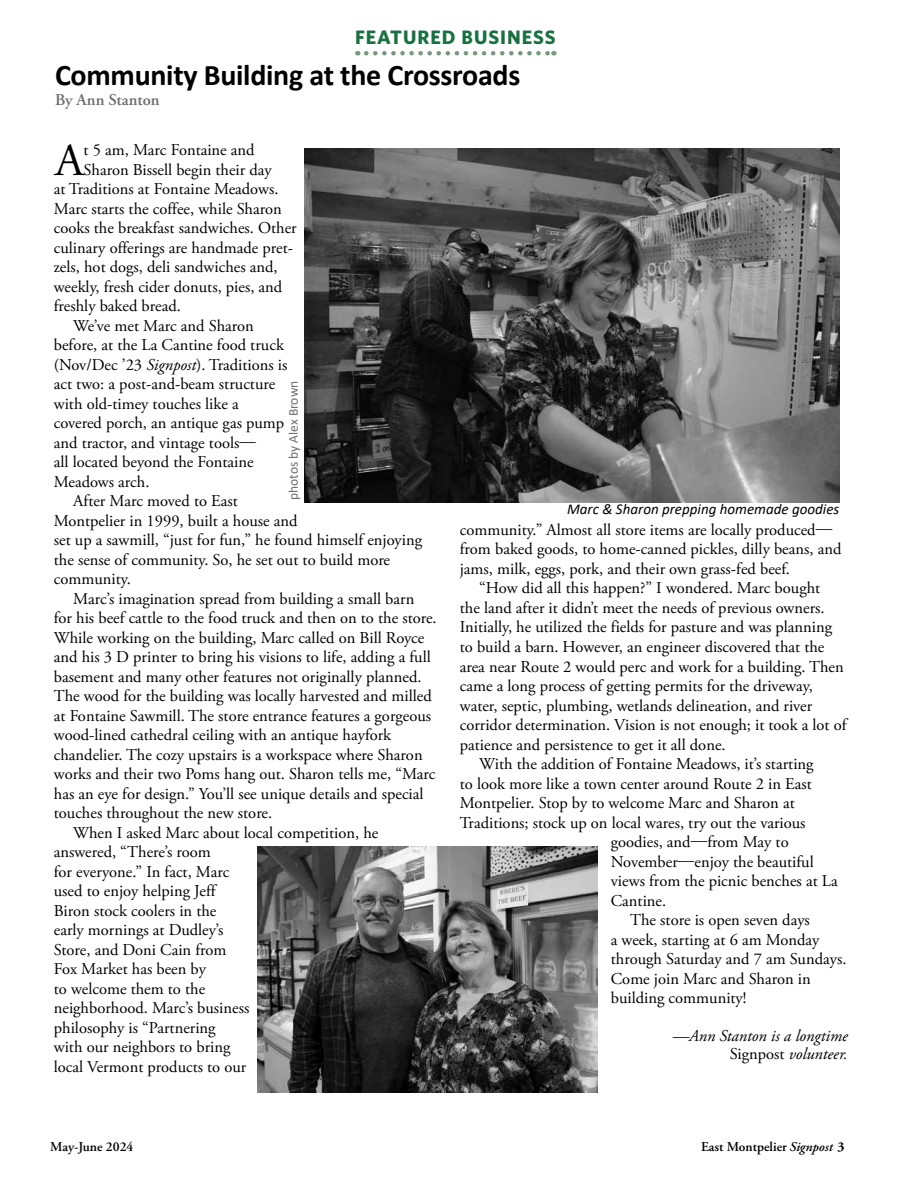
<style>
.page{position:relative;width:918px;height:1188px;background:#fff}
.page>*{position:absolute;margin:0;border:0;box-sizing:border-box;transform-origin:0 0}
.t1{font:45.9px "Adobe Garamond Pro";color:#000}
.t2{font:700 30px "Calibri";letter-spacing:-.01em;color:#000}
.t3{font:700 19.5px "Whitney";letter-spacing:.05em;color:#187140}
.t4{font:16.5px/19.5px "Adobe Garamond Pro";color:#000}
.t5{font:italic 16.5px/18px "Adobe Garamond Pro";color:#000;text-align:right}
.t6{font:600 16.5px "Adobe Garamond Pro";color:#6d6e71}
.t7{font:italic 15px "Calibri";color:#000}
.t8{font:600 13.5px "Adobe Garamond Pro";color:#000}
.t9{font:13.5px "Calibri";color:#6d6e71}
.s1{font-style:italic}
.s2{font-style:normal}
.s3{color:#fff}
.s4{font-weight:700}
</style>
<div class="page">
<svg style="left:366px;top:51px;width:188px;height:5px"></svg>
<img style="left:305px;top:148px;width:534px;height:355px">
<img style="left:257px;top:847px;width:340px;height:245px">
<p class="t3" style="left:355px;top:26px;width:202px">FEATURED BUSINESS</p>
<h2 class="t2" style="left:55px;top:54px;width:467px">Community Building at the Crossroads</h2>
<p class="t6" style="left:55px;top:90px;width:106px">By Ann Stanton</p>
<h1 class="t1" style="left:55px;top:133px;width:30px">A</h1>
<p class="t4" style="left:84px;top:141px;width:173px">t 5 am, Marc Fontaine and</p>
<p class="t4" style="left:84px;top:160px;width:190px">Sharon Bissell begin their day</p>
<p class="t4" style="left:54px;top:180px;width:226px">at Traditions at Fontaine Meadows.</p>
<p class="t4" style="left:54px;top:199px;width:229px">Marc starts the coffee, while Sharon</p>
<p class="t4" style="left:54px;top:219px;width:244px">cooks the breakfast sandwiches. Other</p>
<p class="t4" style="left:54px;top:238px;width:241px">culinary offerings are handmade pret-</p>
<p class="t4" style="left:54px;top:258px;width:225px">zels, hot dogs, deli sandwiches and,</p>
<p class="t4" style="left:54px;top:277px;width:230px">weekly, fresh cider donuts, pies, and</p>
<p class="t4" style="left:54px;top:297px;width:129px">freshly baked bread.</p>
<p class="t4" style="left:73px;top:316px;width:182px">We’ve met Marc and Sharon</p>
<p class="t4" style="left:54px;top:336px;width:232px">before, at the La Cantine food truck</p>
<p class="t4" style="left:54px;top:355px;width:235px">(Nov/Dec ’23 <span class="s1">Signpost</span>). Traditions is</p>
<p class="t4" style="left:54px;top:375px;width:223px">act two: a post-and-beam structure</p>
<p class="t4" style="left:54px;top:394px;width:186px">with old-timey touches like a</p>
<p class="t4" style="left:54px;top:414px;width:232px">covered porch, an antique gas pump</p>
<p class="t4" style="left:54px;top:433px;width:204px">and tractor, and vintage tools—</p>
<p class="t4" style="left:54px;top:453px;width:201px">all located beyond the Fontaine</p>
<p class="t4" style="left:54px;top:472px;width:97px">Meadows arch.</p>
<p class="t4" style="left:73px;top:492px;width:166px">After Marc moved to East</p>
<p class="t4" style="left:54px;top:511px;width:245px">Montpelier in 1999, built a house and</p>
<p class="t4" style="left:54px;top:531px;width:370px">set up a sawmill, “just for fun,” he found himself enjoying</p>
<p class="t4" style="left:54px;top:551px;width:338px">the sense of community. So, he set out to build more</p>
<p class="t4" style="left:54px;top:570px;width:78px">community.</p>
<p class="t4" style="left:73px;top:590px;width:343px">Marc’s imagination spread from building a small barn</p>
<p class="t4" style="left:54px;top:609px;width:384px">for his beef cattle to the food truck and then on to the store.</p>
<p class="t4" style="left:54px;top:629px;width:372px">While working on the building, Marc called on Bill Royce</p>
<p class="t4" style="left:54px;top:648px;width:379px">and his 3 D printer to bring his visions to life, adding a full</p>
<p class="t4" style="left:54px;top:668px;width:369px">basement and many other features not originally planned.</p>
<p class="t4" style="left:54px;top:687px;width:379px">The wood for the building was locally harvested and milled</p>
<p class="t4" style="left:54px;top:707px;width:379px">at Fontaine Sawmill. The store entrance features a gorgeous</p>
<p class="t4" style="left:54px;top:726px;width:339px">wood-lined cathedral ceiling with an antique hayfork</p>
<p class="t4" style="left:54px;top:746px;width:370px">chandelier. The cozy upstairs is a workspace where Sharon</p>
<p class="t4" style="left:54px;top:765px;width:383px">works and their two Poms hang out. Sharon tells me, “Marc</p>
<p class="t4" style="left:54px;top:785px;width:371px">has an eye for design.” You’ll see unique details and special</p>
<p class="t4" style="left:54px;top:804px;width:220px">touches throughout the new store.</p>
<p class="t4" style="left:73px;top:824px;width:307px">When I asked Marc about local competition, he</p>
<p class="t4" style="left:54px;top:843px;width:159px">answered, “There’s room</p>
<p class="t4" style="left:54px;top:863px;width:177px">for everyone.” In fact, Marc</p>
<p class="t4" style="left:54px;top:882px;width:163px">used to enjoy helping Jeff</p>
<p class="t4" style="left:54px;top:902px;width:164px">Biron stock coolers in the</p>
<p class="t4" style="left:54px;top:921px;width:171px">early mornings at Dudley’s</p>
<p class="t4" style="left:54px;top:941px;width:174px">Store, and Doni Cain from</p>
<p class="t4" style="left:54px;top:960px;width:154px">Fox Market has been by</p>
<p class="t4" style="left:54px;top:980px;width:153px">to welcome them to the</p>
<p class="t4" style="left:54px;top:999px;width:197px">neighborhood. Marc’s business</p>
<p class="t4" style="left:54px;top:1019px;width:163px">philosophy is “Partnering</p>
<p class="t4" style="left:54px;top:1038px;width:178px">with our neighbors to bring</p>
<p class="t4" style="left:54px;top:1058px;width:194px">local Vermont products to our</p>
<p class="t9" style="left:284px;top:500px;width:121px;rotate:-90deg">photos by Alex Brown</p>
<p class="t7" style="left:567px;top:498px;width:274px">Marc &amp; Sharon prepping homemade goodies</p>
<p class="t4" style="left:460px;top:521px;width:383px">community.” Almost all store items are locally produced— from baked goods, to home-canned pickles, dilly beans, and jams, milk, eggs, pork, and their own grass-fed beef.</p>
<p class="t4" style="left:479px;top:579px;width:343px">“How did all this happen?” I wondered. Marc bought</p>
<p class="t4" style="left:460px;top:599px;width:366px">the land after it didn’t meet the needs of previous owners.</p>
<p class="t4" style="left:460px;top:618px;width:374px">Initially, he utilized the fields for pasture and was planning</p>
<p class="t4" style="left:460px;top:638px;width:366px">to build a barn. However, an engineer discovered that the</p>
<p class="t4" style="left:460px;top:657px;width:385px">area near Route 2 would perc and work for a building. Then</p>
<p class="t4" style="left:460px;top:677px;width:354px">came a long process of getting permits for the driveway,</p>
<p class="t4" style="left:460px;top:696px;width:354px">water, septic, plumbing, wetlands delineation, and river</p>
<p class="t4" style="left:460px;top:716px;width:388px">corridor determination. Vision is not enough; it took a lot of</p>
<p class="t4" style="left:460px;top:735px;width:267px">patience and persistence to get it all done.</p>
<p class="t4" style="left:479px;top:755px;width:336px">With the addition of Fontaine Meadows, it’s starting</p>
<p class="t4" style="left:460px;top:774px;width:354px">to look more like a town center around Route 2 in East</p>
<p class="t4" style="left:460px;top:794px;width:336px">Montpelier. Stop by to welcome Marc and Sharon at</p>
<p class="t4" style="left:460px;top:813px;width:347px">Traditions; stock up on local wares, try out the various</p>
<p class="t4" style="left:611px;top:833px;width:179px">goodies, and—from May to</p>
<p class="t4" style="left:611px;top:852px;width:204px">November—enjoy the beautiful</p>
<p class="t4" style="left:611px;top:872px;width:228px">views from the picnic benches at La</p>
<p class="t4" style="left:611px;top:891px;width:57px">Cantine.</p>
<p class="t4" style="left:630px;top:911px;width:181px">The store is open seven days</p>
<p class="t4" style="left:611px;top:930px;width:210px">a week, starting at 6 am Monday</p>
<p class="t4" style="left:611px;top:950px;width:237px">through Saturday and 7 am Sundays.</p>
<p class="t4" style="left:611px;top:969px;width:201px">Come join Marc and Sharon in</p>
<p class="t4" style="left:611px;top:989px;width:137px">building community!</p>
<p class="t5" style="left:673px;top:1027px;width:176px">—Ann Stanton is a longtime<br><span class="s2">Signpost</span> volunteer.</p>
<p class="t8" style="left:50px;top:1139px;width:85px">May-June 2024</p>
<p class="t8" style="left:701px;top:1139px;width:145px">East Montpelier <span class="s1">Signpost</span><span class="s3">r</span><span class="s4">3</span></p>
</div>
